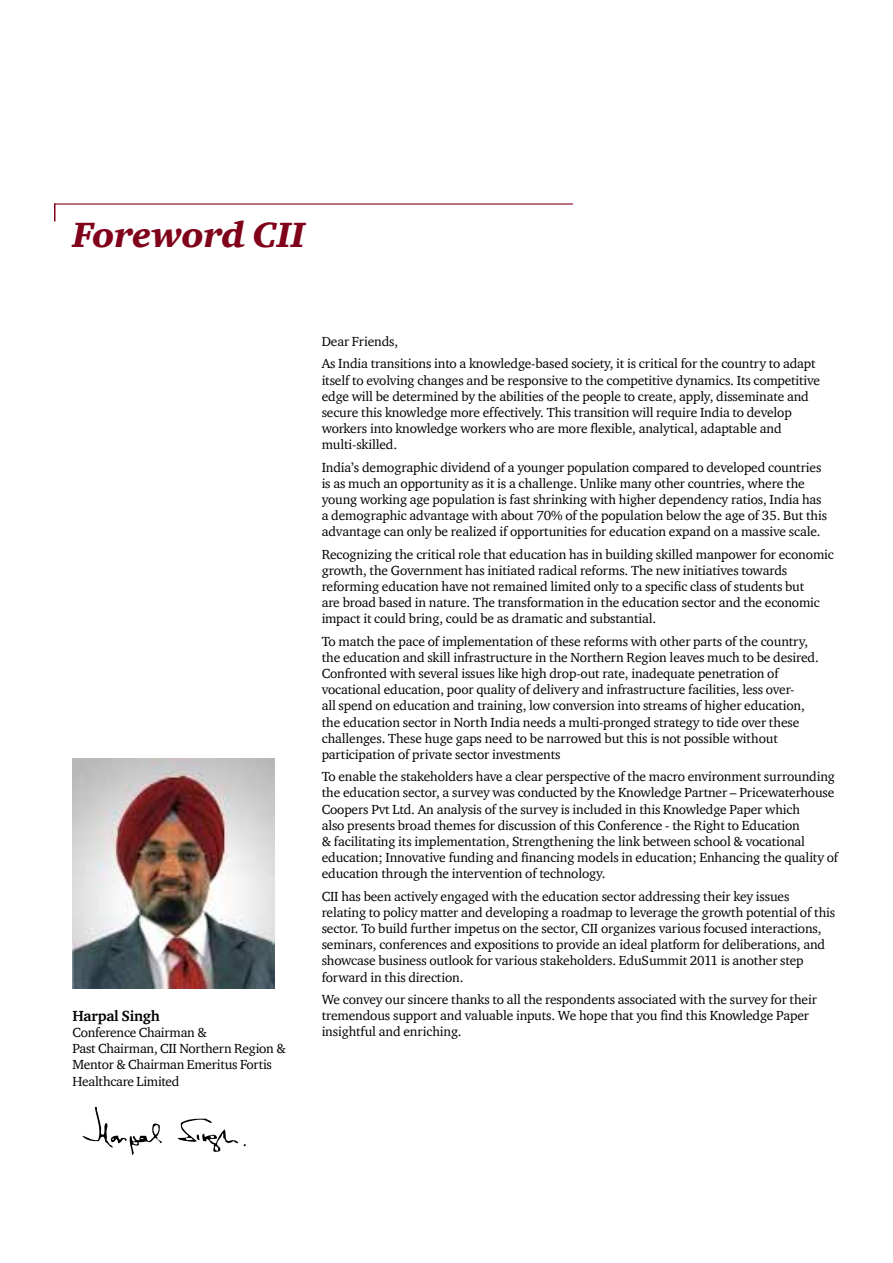
<style>
.page{position:relative;width:893px;height:1263px;background:#fff}
.page>*{position:absolute;margin:0;border:0;box-sizing:border-box;transform-origin:0 0}
.t1{font:italic 900 36px "ITC Charter Com";letter-spacing:-.01em;color:#80021a}
.t2{font:700 15px "ITC Charter Com";letter-spacing:-.02em;color:#000}
.t3{font:13.5px/16.2px "ITC Charter Com";letter-spacing:-.01em;color:#000}
</style>
<div class="page">
<hr style="left:54px;top:203px;width:519px;height:2px;background:#80021a">
<svg style="left:54px;top:203px;width:2px;height:18px"></svg>
<img style="left:72px;top:759px;width:202px;height:229px">
<svg style="left:82px;top:1107px;width:80px;height:48px"></svg>
<svg style="left:178px;top:1118px;width:68px;height:34px"></svg>
<h1 class="t1" style="left:72px;top:213px;width:235px">Foreword CII</h1>
<p class="t2" style="left:72px;top:1006px;width:89px">Harpal Singh</p>
<p class="t3" style="left:72px;top:1024px;width:215px">Conference Chairman &amp;<br>Past Chairman, CII Northern Region &amp;<br>Mentor &amp; Chairman Emeritus Fortis<br>Healthcare Limited</p>
<p class="t3" style="left:322px;top:330px;width:495px;line-height:22.2px">Dear Friends,<br>As India transitions into a knowledge-based society, it is critical for the country to adapt</p>
<p class="t3" style="left:322px;top:372px;width:500px">itself to evolving changes and be responsive to the competitive dynamics. Its competitive edge will be determined by the abilities of the people to create, apply, disseminate and secure this knowledge more effectively. This transition will require India to develop workers into knowledge workers who are more flexible, analytical, adaptable and multi-skilled.</p>
<p class="t3" style="left:322px;top:459px;width:507px">India’s demographic dividend of a younger population compared to developed countries is as much an opportunity as it is a challenge. Unlike many other countries, where the young working age population is fast shrinking with higher dependency ratios, India has a demographic advantage with about 70% of the population below the age of 35. But this advantage can only be realized if opportunities for education expand on a massive scale.</p>
<p class="t3" style="left:322px;top:546px;width:514px">Recognizing the critical role that education has in building skilled manpower for economic growth, the Government has initiated radical reforms. The new initiatives towards reforming education have not remained limited only to a specific class of students but<br>are broad based in nature. The transformation in the education sector and the economic impact it could bring, could be as dramatic and substantial.</p>
<p class="t3" style="left:322px;top:633px;width:499px">To match the pace of implementation of these reforms with other parts of the country, the education and skill infrastructure in the Northern Region leaves much to be desired.<br>Confronted with several issues like high drop-out rate, inadequate penetration of vocational education, poor quality of delivery and infrastructure facilities, less over-<br>all spend on education and training, low conversion into streams of higher education, the education sector in North India needs a multi-pronged strategy to tide over these challenges. These huge gaps need to be narrowed but this is not possible without participation of private sector investments</p>
<p class="t3" style="left:322px;top:768px;width:518px">To enable the stakeholders have a clear perspective of the macro environment surrounding the education sector, a survey was conducted by the Knowledge Partner – Pricewaterhouse Coopers Pvt Ltd. An analysis of the survey is included in this Knowledge Paper which<br>also presents broad themes for discussion of this Conference - the Right to Education<br>&amp; facilitating its implementation, Strengthening the link between school &amp; vocational education; Innovative funding and financing models in education; Enhancing the quality of education through the intervention of technology.</p>
<p class="t3" style="left:322px;top:888px;width:515px">CII has been actively engaged with the education sector addressing their key issues relating to policy matter and developing a roadmap to leverage the growth potential of this sector. To build further impetus on the sector, CII organizes various focused interactions, seminars, conferences and expositions to provide an ideal platform for deliberations, and showcase business outlook for various stakeholders. EduSummit 2011 is another step forward in this direction.</p>
<p class="t3" style="left:322px;top:991px;width:497px">We convey our sincere thanks to all the respondents associated with the survey for their tremendous support and valuable inputs. We hope that you find this Knowledge Paper insightful and enriching.</p>
</div>
